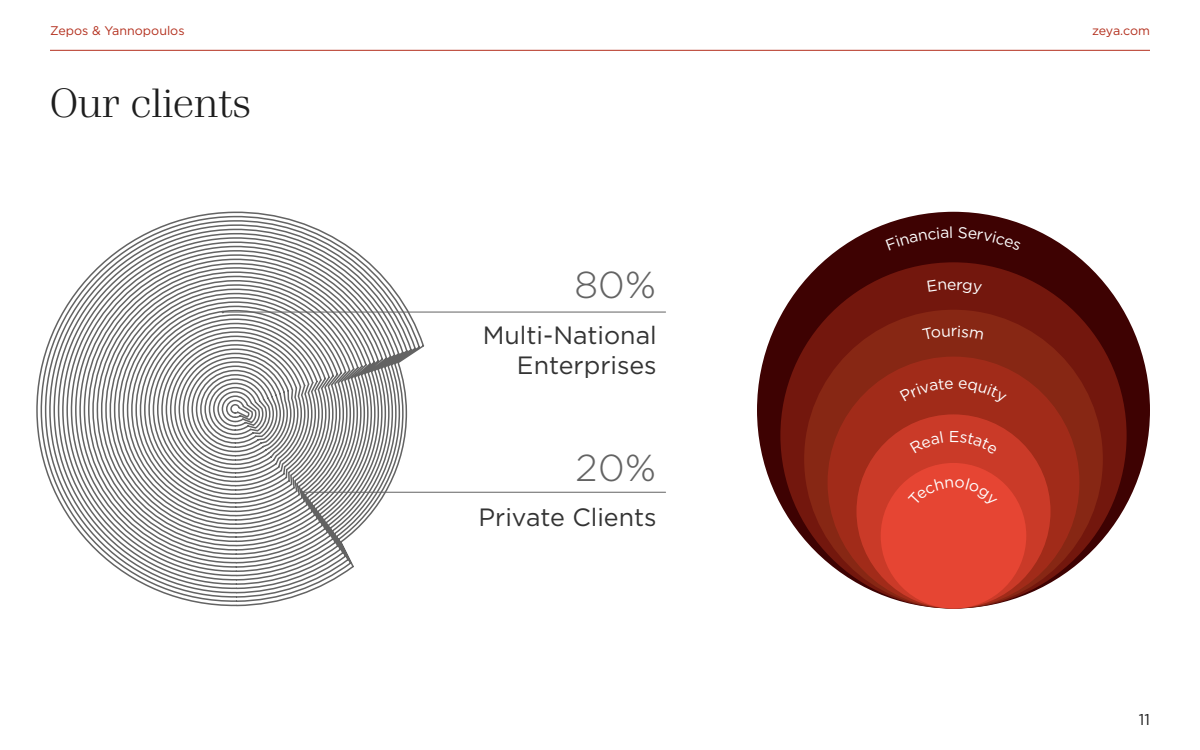
<style>
.page{position:relative;width:1200px;height:750px;background:#fff}
.page>*{position:absolute;margin:0;border:0;box-sizing:border-box;transform-origin:0 0}
.t1{font:300 40.62px "Waldorf TL Pro";color:#1e1e1e}
.t2{font:300 37.5px "Gotham Greek";color:#636363}
.t3{font:25px/30px "Gotham Greek";color:#333;text-align:right}
.t4{font:15.81px "Gotham";color:#fff}
.t5{font:15.62px "Gotham Greek";color:#1e1e1e}
.t6{font:12.5px "Gotham Greek";color:#b32f1d}
</style>
<div class="page">
<hr style="left:50px;top:50px;width:1100px;height:1px;background:#b32f1d">
<svg style="left:36px;top:49px;width:390px;height:558px"></svg>
<hr style="left:223px;top:312px;width:443px;height:1px;background:#636363">
<hr style="left:302px;top:492px;width:364px;height:1px;background:#636363">
<div style="left:757px;top:212px;width:393px;height:397px;background:#3e0202;border-radius:50%"></div>
<div style="left:780px;top:262px;width:347px;height:347px;background:#73170d;border-radius:50%"></div>
<div style="left:804px;top:310px;width:299px;height:298px;background:#872714;border-radius:50%"></div>
<div style="left:828px;top:357px;width:251px;height:251px;background:#a12b19;border-radius:50%"></div>
<div style="left:856px;top:414px;width:195px;height:194px;background:#ca3a28;border-radius:50%"></div>
<div style="left:881px;top:463px;width:145px;height:146px;background:#e64533;border-radius:50%"></div>
<p class="t6" style="left:50px;top:24px;width:136px">Zepos &amp; Yannopoulos</p>
<p class="t6" style="left:1092px;top:24px;width:59px">zeya.com</p>
<h1 class="t1" style="left:50px;top:79px;width:203px">Our clients</h1>
<h2 class="t2" style="left:575px;top:265px;width:84px">80%</h2>
<p class="t3" style="left:483px;top:320px;width:175px">Multi-National<br>Enterprises</p>
<h2 class="t2" style="left:575px;top:447px;width:83px">20%</h2>
<p class="t3" style="left:479px;top:502px;width:180px">Private Clients</p>
<p class="t4" style="left:947px;top:274px;width:11px">e</p>
<p class="t4" style="left:951px;top:321px;width:8px">r</p>
<p class="t5" style="left:1139px;top:711px;width:13px">11</p>
</div>
